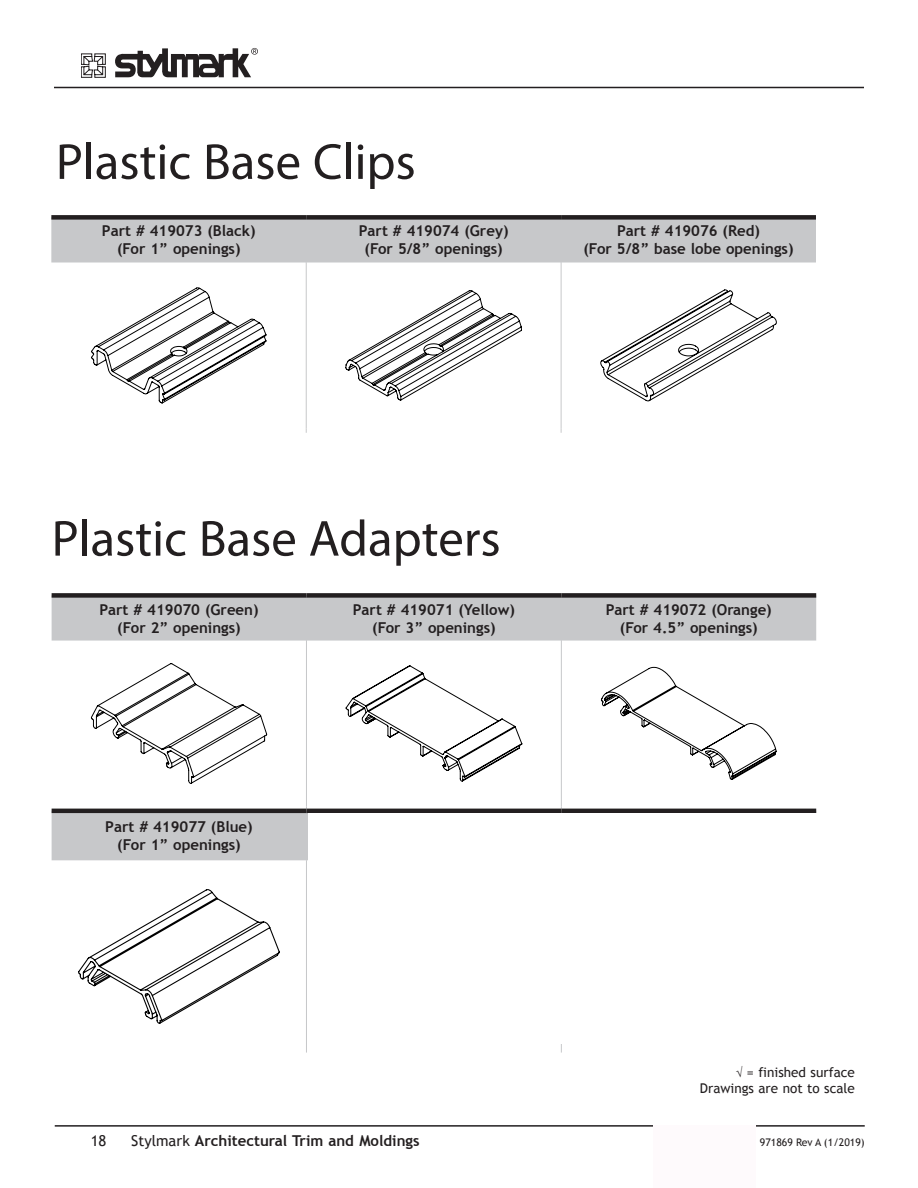
<style>
.page{position:relative;width:918px;height:1188px;background:#fff}
.page>*{position:absolute;margin:0;border:0;box-sizing:border-box;transform-origin:0 0}
.t1{font:51px "Myriad Pro";color:#231f20}
.t2{font:700 15px "Trebuchet MS";color:#231f20}
.t3{font:15px "Trebuchet MS";color:#231f20}
.t4{font:13.5px/16.2px "Trebuchet MS";color:#231f20;text-align:right}
.t5{font:10.5px "Trebuchet MS";color:#231f20}
.s1{font-weight:400}
</style>
<div class="page">
<hr style="left:55px;top:1125px;width:810px;height:2px;background:#231f20">
<svg style="left:81px;top:53px;width:25px;height:25px"></svg>
<svg style="left:115px;top:48px;width:143px;height:30px"></svg>
<hr style="left:54px;top:87px;width:810px;height:1px;background:#231f20">
<div style="left:51px;top:220px;width:765px;height:42px;background:#c7c8ca"></div>
<hr style="left:306px;top:220px;width:1px;height:42px;background:#c7c8ca">
<hr style="left:561px;top:220px;width:1px;height:42px;background:#c7c8ca">
<hr style="left:306px;top:262px;width:1px;height:166px;background:#c7c8ca">
<hr style="left:561px;top:262px;width:1px;height:166px;background:#c7c8ca">
<div style="left:51px;top:215px;width:255px;height:5px;background:#231f20"></div>
<div style="left:306px;top:215px;width:255px;height:5px;background:#231f20"></div>
<div style="left:561px;top:215px;width:255px;height:5px;background:#231f20"></div>
<svg style="left:91px;top:287px;width:176px;height:117px"></svg>
<svg style="left:345px;top:290px;width:177px;height:111px"></svg>
<svg style="left:600px;top:289px;width:177px;height:113px"></svg>
<svg style="left:52px;top:598px;width:764px;height:262px"></svg>
<hr style="left:306px;top:598px;width:1px;height:43px;background:#c7c8ca">
<hr style="left:561px;top:598px;width:1px;height:43px;background:#c7c8ca">
<hr style="left:306px;top:641px;width:1px;height:165px;background:#c7c8ca">
<hr style="left:561px;top:641px;width:1px;height:165px;background:#c7c8ca">
<hr style="left:306px;top:813px;width:1px;height:47px;background:#c7c8ca">
<hr style="left:306px;top:860px;width:1px;height:193px;background:#c7c8ca">
<hr style="left:561px;top:860px;width:1px;height:193px;background:#c7c8ca">
<div style="left:52px;top:593px;width:254px;height:5px;background:#231f20"></div>
<div style="left:306px;top:593px;width:255px;height:5px;background:#231f20"></div>
<div style="left:561px;top:593px;width:255px;height:5px;background:#231f20"></div>
<hr style="left:52px;top:809px;width:254px;height:4px;background:#231f20">
<hr style="left:306px;top:809px;width:255px;height:4px;background:#231f20">
<hr style="left:561px;top:809px;width:255px;height:4px;background:#231f20">
<svg style="left:91px;top:663px;width:177px;height:121px"></svg>
<svg style="left:345px;top:665px;width:178px;height:117px"></svg>
<svg style="left:600px;top:667px;width:177px;height:114px"></svg>
<svg style="left:78px;top:889px;width:202px;height:135px"></svg>
<div style="left:309px;top:813px;width:514px;height:230px;background:#fff"></div>
<div style="left:653px;top:1125px;width:103px;height:63px;background:#fefafc"></div>
<p class="t1" style="left:56px;top:130px;width:361px">Plastic Base Clips</p>
<p class="t2" style="left:102px;top:222px;width:155px">Part # 419073 (Black)</p>
<p class="t2" style="left:117px;top:240px;width:125px">(For 1” openings)</p>
<p class="t2" style="left:359px;top:222px;width:151px">Part # 419074 (Grey)</p>
<p class="t2" style="left:365px;top:240px;width:140px">(For 5/8” openings)</p>
<p class="t2" style="left:617px;top:222px;width:145px">Part # 419076 (Red)</p>
<p class="t2" style="left:583px;top:240px;width:212px">(For 5/8” base lobe openings)</p>
<p class="t1" style="left:52px;top:507px;width:451px">Plastic Base Adapters</p>
<p class="t2" style="left:99px;top:600px;width:161px">Part # 419070 (Green)</p>
<p class="t2" style="left:117px;top:618px;width:125px">(For 2” openings)</p>
<p class="t2" style="left:353px;top:600px;width:164px">Part # 419071 (Yellow)</p>
<p class="t2" style="left:372px;top:618px;width:125px">(For 3” openings)</p>
<p class="t2" style="left:105px;top:817px;width:149px">Part # 419077 (Blue)</p>
<p class="t2" style="left:117px;top:835px;width:125px">(For 1” openings)</p>
<p class="t2" style="left:606px;top:600px;width:168px">Part # 419072 (Orange)</p>
<p class="t2" style="left:620px;top:618px;width:139px">(For 4.5” openings)</p>
<p class="t4" style="left:700px;top:1065px;width:156px">√ = finished surface<br>Drawings are not to scale</p>
<p class="t3" style="left:91px;top:1132px;width:17px">18</p>
<p class="t2" style="left:131px;top:1132px;width:290px"><span class="s1">Stylmark</span> Architectural Trim and Moldings</p>
<p class="t5" style="left:760px;top:1136px;width:106px">971869 Rev A (1/2019)</p>
</div>
